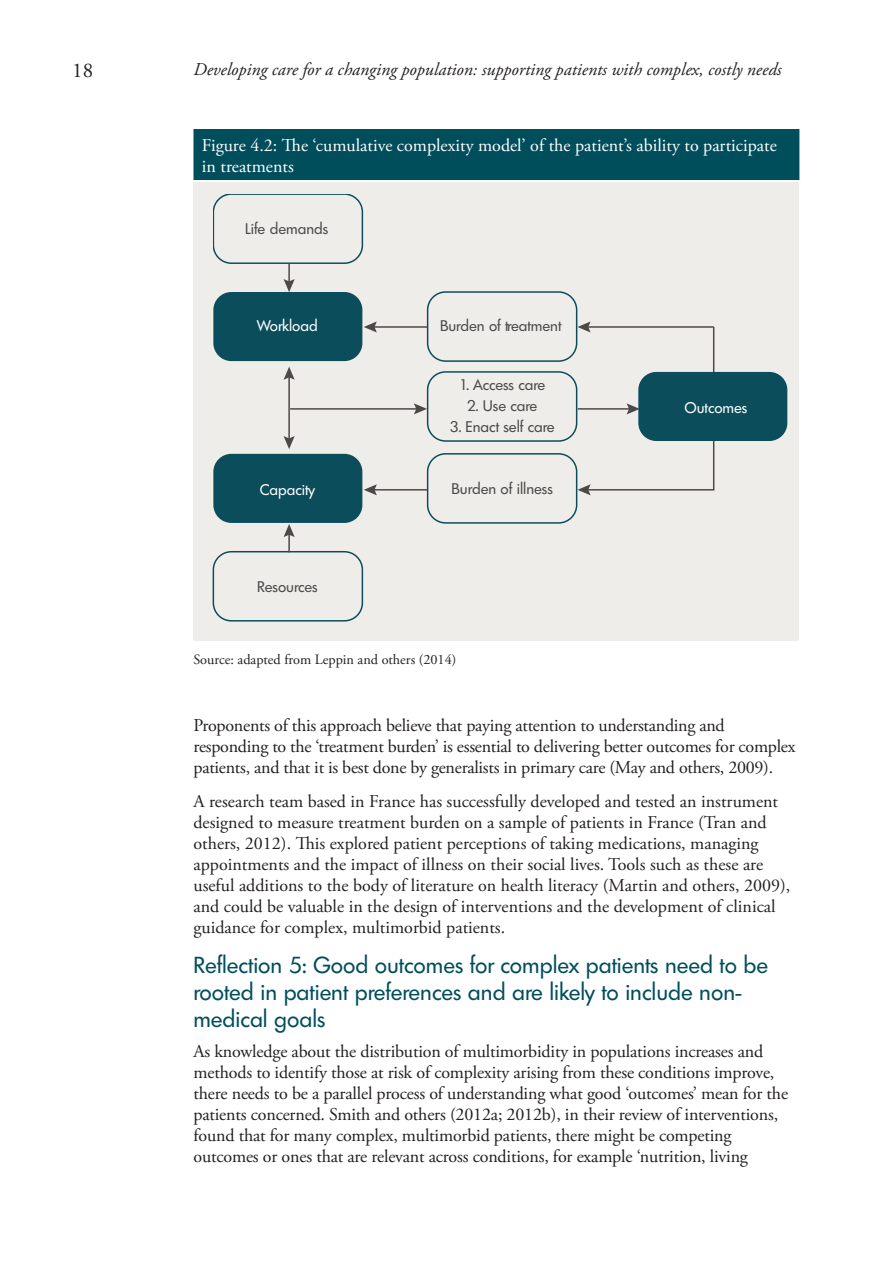
<style>
.page{position:relative;width:893px;height:1263px;background:#fff}
.page>*{position:absolute;margin:0;border:0;box-sizing:border-box;transform-origin:0 0}
.sub_heading_1{font:22.5px/27px "Futura TS";color:#004d5c}
.t1{font:21px "Adobe Garamond Pro";color:#231f20}
.body{font:18px/21px "Adobe Garamond Pro";letter-spacing:-.01em;color:#231f20}
.t2{font:18px/21px "Adobe Garamond Pro";color:#fff}
.t3{font:italic 18px "Adobe Garamond Pro";color:#231f20}
.t4{font:15px "Futura TS";color:#4b4a48}
.t5{font:15px "Futura TS";color:#fff}
.references{font:14.25px "Adobe Garamond Pro";color:#231f20}
</style>
<div class="page">
<div style="left:193px;top:129px;width:606px;height:51px;background:#004d5c"></div>
<div style="left:193px;top:182px;width:606px;height:458px;background:#efedea"></div>
<div style="left:213px;top:194px;width:150px;height:70px;border:1px solid #0b4d5b;border-radius:18px"></div>
<svg style="left:213px;top:291px;width:365px;height:330px"></svg>
<hr style="left:288px;top:376px;width:2px;height:64px;background:#4e4949">
<svg style="left:284px;top:367px;width:11px;height:13px"></svg>
<svg style="left:284px;top:436px;width:11px;height:13px"></svg>
<hr style="left:373px;top:326px;width:54px;height:2px;background:#4e4949">
<svg style="left:364px;top:321px;width:13px;height:11px"></svg>
<hr style="left:373px;top:489px;width:54px;height:2px;background:#4e4949">
<svg style="left:364px;top:484px;width:13px;height:11px"></svg>
<hr style="left:290px;top:408px;width:128px;height:2px;background:#4e4949">
<svg style="left:414px;top:403px;width:13px;height:11px"></svg>
<svg style="left:577px;top:321px;width:138px;height:174px"></svg>
<svg style="left:284px;top:524px;width:11px;height:28px"></svg>
<hr style="left:288px;top:263px;width:2px;height:20px;background:#4e4949">
<svg style="left:284px;top:279px;width:11px;height:13px"></svg>
<div style="left:638px;top:372px;width:149px;height:69px;background:#0b4d5b;border-radius:18px"></div>
<p class="t1" style="left:72px;top:58px;width:22px">18</p>
<p class="t3" style="left:193px;top:59px;width:590px">Developing care for a changing population: supporting patients with complex, costly needs</p>
<p class="t2" style="left:202px;top:135px;width:576px">Figure 4.2: The ‘cumulative complexity model’ of the patient’s ability to participate in treatments</p>
<p class="t4" style="left:245px;top:220px;width:85px">Life demands</p>
<p class="t5" style="left:257px;top:316px;width:62px">Workload</p>
<p class="t4" style="left:440px;top:316px;width:123px">Burden of treatment</p>
<p class="t4" style="left:459px;top:376px;width:88px">1. Access care</p>
<p class="t4" style="left:467px;top:397px;width:72px">2. Use care</p>
<p class="t4" style="left:450px;top:418px;width:106px">3. Enact self care</p>
<p class="t5" style="left:260px;top:480px;width:56px">Capacity</p>
<p class="t4" style="left:452px;top:479px;width:103px">Burden of illness</p>
<p class="t4" style="left:257px;top:577px;width:62px">Resources</p>
<p class="references" style="left:193px;top:651px;width:264px">Source: adapted from Leppin and others (2014)</p>
<p class="t5" style="left:684px;top:398px;width:65px">Outcomes</p>
<p class="body" style="left:193px;top:716px;width:604px">Proponents of this approach believe that paying attention to understanding and responding to the ‘treatment burden’ is essential to delivering better outcomes for complex patients, and that it is best done by generalists in primary care (May and others, 2009).</p>
<p class="body" style="left:193px;top:792px;width:598px">A research team based in France has successfully developed and tested an instrument designed to measure treatment burden on a sample of patients in France (Tran and others, 2012). This explored patient perceptions of taking medications, managing appointments and the impact of illness on their social lives. Tools such as these are useful additions to the body of literature on health literacy (Martin and others, 2009), and could be valuable in the design of interventions and the development of clinical guidance for complex, multimorbid patients.</p>
<p class="sub_heading_1" style="left:193px;top:951px;width:576px">Reflection 5: Good outcomes for complex patients need to be rooted in patient preferences and are likely to include non&shy;medical goals</p>
<p class="body" style="left:193px;top:1041px;width:596px">As knowledge about the distribution of multimorbidity in populations increases and methods to identify those at risk of complexity arising from these conditions improve, there needs to be a parallel process of understanding what good ‘outcomes’ mean for the patients concerned. Smith and others (2012a; 2012b), in their review of interventions, found that for many complex, multimorbid patients, there might be competing outcomes or ones that are relevant across conditions, for example ‘nutrition, living</p>
</div>
